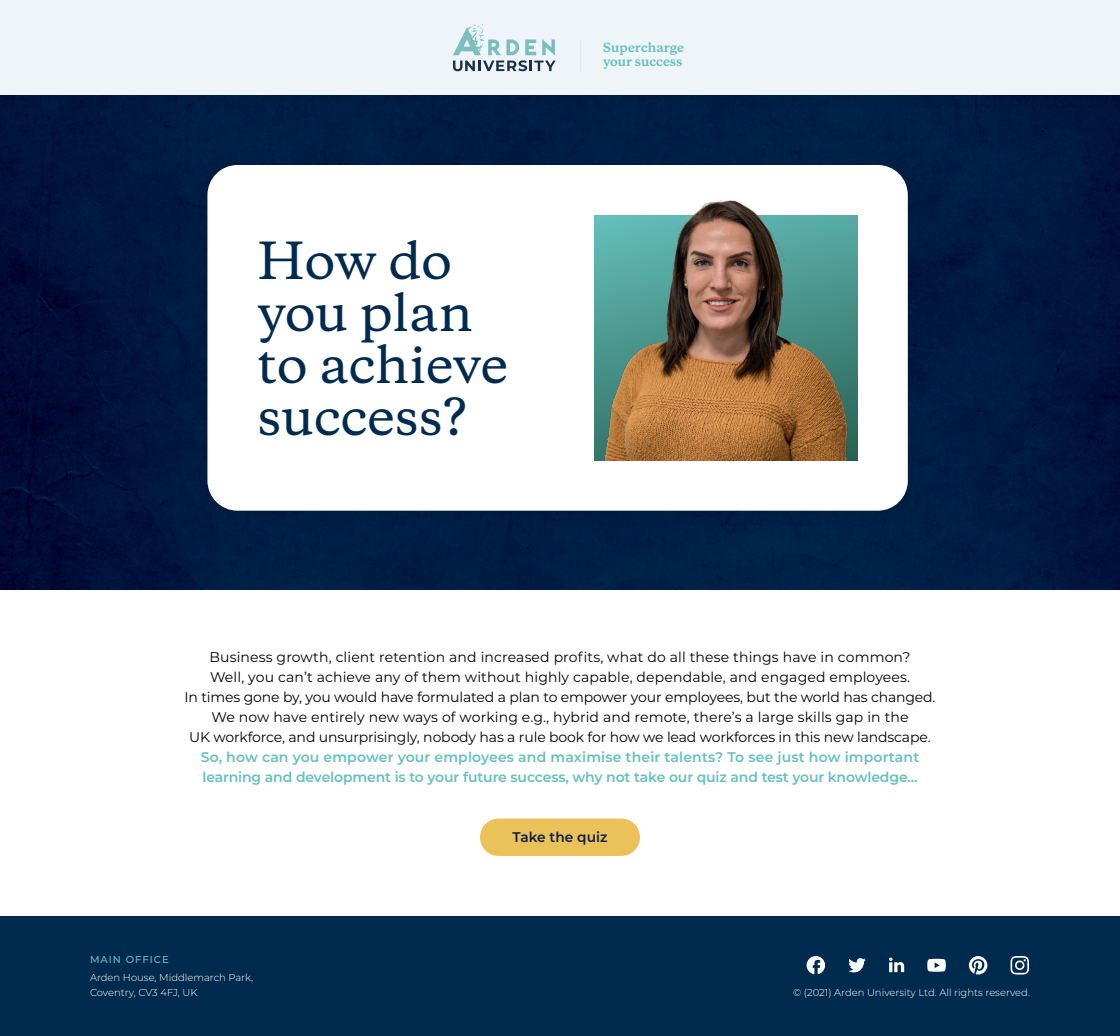
<style>
.page{position:relative;width:1120px;height:1036px;background:#fff}
.page>*{position:absolute;margin:0;border:0;box-sizing:border-box;transform-origin:0 0}
.t1{font:500 48px/52px "Copernicus";color:#002b4f}
.t2{font:14px/20px "Montserrat";color:#000;text-align:center}
.t3{font:600 14px/20px "Montserrat";letter-spacing:-.005em;color:#65c1be}
.t4{font:600 14px "Montserrat";color:#0d1f49}
.t5{font:700 12px/14px "Copernicus";color:#65c0bd}
.t6{font:300 10px/15px "Montserrat";color:#fff}
.t7{font:500 10px "Montserrat";letter-spacing:.1em;color:#65c1be}
</style>
<div class="page">
<div style="left:0;top:0;width:1120px;height:95px;background:#eff4f9"></div>
<div style="left:0;top:916px;width:1120px;height:120px;background:#002b4f"></div>
<img style="left:0;top:95px;width:1120px;height:495px">
<div style="left:183px;top:141px;width:749px;height:394px;background:#001d43"></div>
<div style="left:207px;top:165px;width:701px;height:346px;background:#fff;border-radius:30px"></div>
<svg style="left:1011px;top:956px;width:18px;height:19px"></svg>
<svg style="left:969px;top:956px;width:18px;height:19px"></svg>
<svg style="left:927px;top:959px;width:19px;height:13px"></svg>
<svg style="left:889px;top:958px;width:15px;height:14px"></svg>
<svg style="left:848px;top:958px;width:18px;height:14px"></svg>
<svg style="left:807px;top:956px;width:18px;height:18px"></svg>
<svg style="left:594px;top:215px;width:264px;height:246px;background:#458e85"></svg>
<div style="left:480px;top:819px;width:160px;height:37px;background:#ebc15a;border-radius:19px"></div>
<hr style="left:580px;top:39px;width:1px;height:32px;background:#e4e4e4">
<svg style="left:453px;top:24px;width:103px;height:47px"></svg>
<img style="left:599px;top:200px;width:253px;height:261px">
<h1 class="t1" style="left:257px;top:231px;width:252px">How do you plan to achieve success?</h1>
<p class="t5" style="left:603px;top:40px;width:82px">Supercharge your success</p>
<p class="t2" style="left:184px;top:646px;width:753px">Business growth, client retention and increased profits, what do all these things have in common?<br>Well, you can’t achieve any of them without highly capable, dependable, and engaged employees.<br>In times gone by, you would have formulated a plan to empower your employees, but the world has changed.<br>We now have entirely new ways of working e.g., hybrid and remote, there’s a large skills gap in the<br>UK workforce, and unsurprisingly, nobody has a rule book for how we lead workforces in this new landscape.</p>
<p class="t3" style="left:201px;top:746px;width:720px">So, how can you empower your employees and maximise their talents? To see just how important learning and development is to your future success, why not take our quiz and test your knowledge...</p>
<p class="t7" style="left:90px;top:953px;width:80px">MAIN OFFICE</p>
<p class="t6" style="left:90px;top:970px;width:165px">Arden House, Middlemarch Park,<br>Coventry, CV3 4FJ, UK</p>
<p class="t4" style="left:513px;top:828px;width:96px">Take the quiz</p>
<p class="t6" style="left:793px;top:985px;width:238px">© (2021) Arden University Ltd. All rights reserved.</p>
</div>
